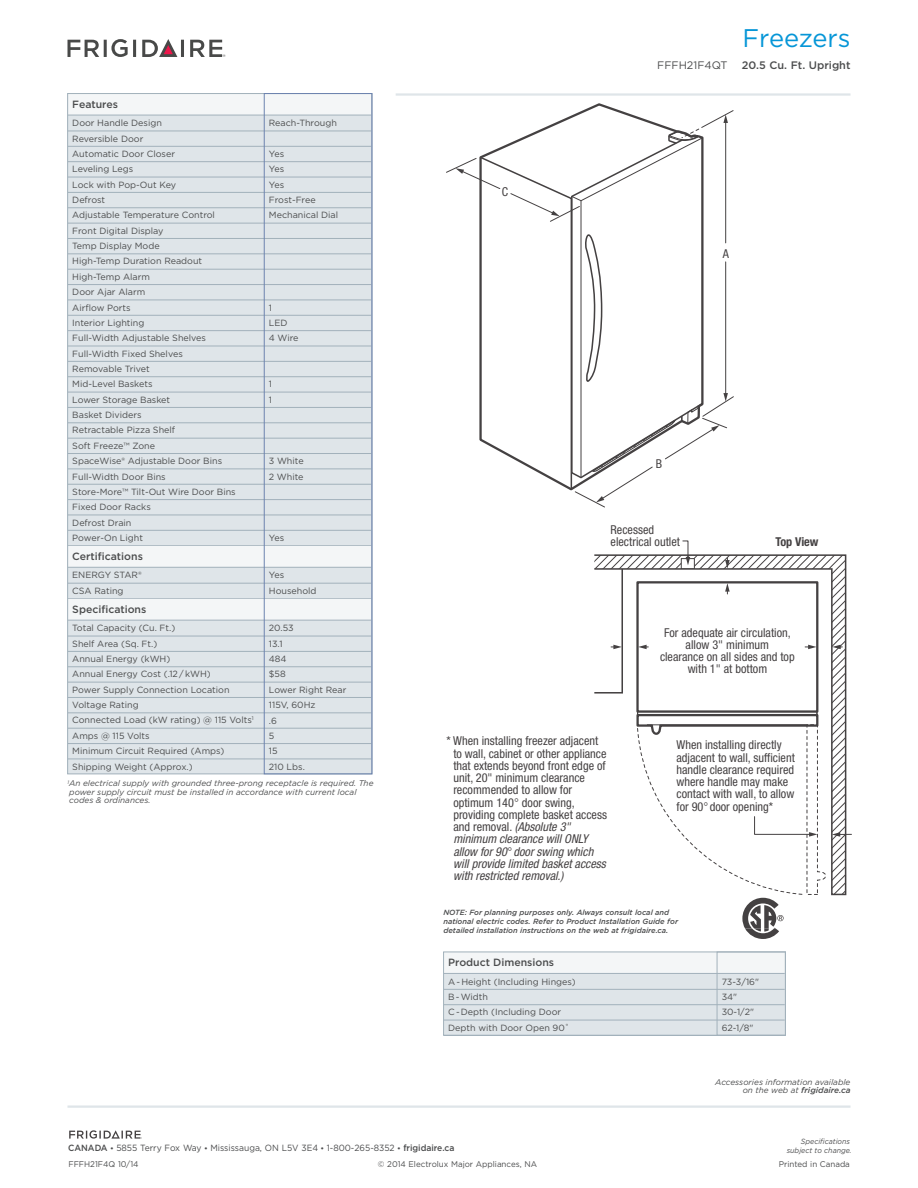
<style>
.page{position:relative;width:918px;height:1188px;background:#fff}
.page>*{position:absolute;margin:0;border:0;box-sizing:border-box;transform-origin:0 0}
.t1{font:25.5px "Gotham";color:#0696d7}
.t2{font:condensed 12.3px/12.3px "Helvetica Neue";color:#231f20}
.t3{font:700 condensed 12.3px "Helvetica Neue";color:#231f20}
.t4{font:500 10.8px "Gotham";color:#4b4c4d}
.t5{font:10.8px "Gotham";color:#4b4c4d}
.t6{font:500 10.5px "Gotham";color:#4b4c4d}
.t7{font:9px/15.3px "Gotham";color:#4b4c4d}
.t8{font:9px "Gotham";color:#4b4c4d;scale:.95 1}
.t9{font:italic 8.25px/8.2px "Gotham";color:#4b4c4d;text-align:right}
.t10{font:8.25px "Gotham";color:#4b4c4d}
.t11{font:italic 500 7.5px/9px "Gotham";color:#4b4c4d}
.t12{font:italic 7.5px/9px "Gotham";color:#4b4c4d;text-align:right;scale:.95 1}
.s1{font-style:italic}
.s2{font-weight:500}
.s3{font-weight:500;font-size:7.5px}
</style>
<div class="page">
<hr style="left:68px;top:1106px;width:782px;height:2px;background:#dfe5e9">
<hr style="left:396px;top:93px;width:455px;height:3px;background:#dfe5e9">
<svg style="left:68px;top:39px;width:68px;height:18px"></svg>
<svg style="left:142px;top:39px;width:42px;height:18px"></svg>
<svg style="left:190px;top:40px;width:35px;height:17px"></svg>
<svg style="left:69px;top:1130px;width:73px;height:9px"></svg>
<div style="left:68px;top:94px;width:304px;height:680px;background:#dfe5e9"></div>
<div style="left:68px;top:94px;width:303px;height:21px;background:#f4f6f7"></div>
<hr style="left:68px;top:115px;width:303px;height:1px;background:#a2b1bb">
<hr style="left:68px;top:131px;width:303px;height:1px;background:#a2b1bb">
<hr style="left:68px;top:146px;width:303px;height:1px;background:#a2b1bb">
<hr style="left:68px;top:161px;width:303px;height:1px;background:#a2b1bb">
<hr style="left:68px;top:177px;width:303px;height:1px;background:#a2b1bb">
<hr style="left:68px;top:192px;width:303px;height:1px;background:#a2b1bb">
<hr style="left:68px;top:208px;width:303px;height:1px;background:#a2b1bb">
<hr style="left:68px;top:223px;width:303px;height:1px;background:#a2b1bb">
<hr style="left:68px;top:238px;width:303px;height:1px;background:#a2b1bb">
<hr style="left:68px;top:254px;width:303px;height:1px;background:#a2b1bb">
<hr style="left:68px;top:269px;width:303px;height:1px;background:#a2b1bb">
<hr style="left:68px;top:284px;width:303px;height:1px;background:#a2b1bb">
<hr style="left:68px;top:300px;width:303px;height:1px;background:#a2b1bb">
<hr style="left:68px;top:315px;width:303px;height:1px;background:#a2b1bb">
<hr style="left:68px;top:330px;width:303px;height:1px;background:#a2b1bb">
<hr style="left:68px;top:346px;width:303px;height:1px;background:#a2b1bb">
<hr style="left:68px;top:361px;width:303px;height:1px;background:#a2b1bb">
<hr style="left:68px;top:376px;width:303px;height:1px;background:#a2b1bb">
<hr style="left:68px;top:392px;width:303px;height:1px;background:#a2b1bb">
<hr style="left:68px;top:407px;width:303px;height:1px;background:#a2b1bb">
<hr style="left:68px;top:423px;width:303px;height:1px;background:#a2b1bb">
<hr style="left:68px;top:438px;width:303px;height:1px;background:#a2b1bb">
<hr style="left:68px;top:453px;width:303px;height:1px;background:#a2b1bb">
<hr style="left:68px;top:469px;width:303px;height:1px;background:#a2b1bb">
<hr style="left:68px;top:484px;width:303px;height:1px;background:#a2b1bb">
<hr style="left:68px;top:499px;width:303px;height:1px;background:#a2b1bb">
<hr style="left:68px;top:515px;width:303px;height:1px;background:#a2b1bb">
<hr style="left:68px;top:530px;width:303px;height:1px;background:#a2b1bb">
<hr style="left:68px;top:545px;width:303px;height:1px;background:#a2b1bb">
<div style="left:68px;top:546px;width:303px;height:21px;background:#f4f6f7"></div>
<hr style="left:68px;top:567px;width:303px;height:1px;background:#a2b1bb">
<hr style="left:68px;top:583px;width:303px;height:1px;background:#a2b1bb">
<hr style="left:68px;top:598px;width:303px;height:1px;background:#a2b1bb">
<div style="left:68px;top:599px;width:303px;height:21px;background:#f4f6f7"></div>
<hr style="left:68px;top:620px;width:303px;height:1px;background:#a2b1bb">
<hr style="left:68px;top:636px;width:303px;height:1px;background:#a2b1bb">
<hr style="left:68px;top:651px;width:303px;height:1px;background:#a2b1bb">
<hr style="left:68px;top:667px;width:303px;height:1px;background:#a2b1bb">
<hr style="left:68px;top:682px;width:303px;height:1px;background:#a2b1bb">
<hr style="left:68px;top:697px;width:303px;height:1px;background:#a2b1bb">
<hr style="left:68px;top:713px;width:303px;height:1px;background:#a2b1bb">
<hr style="left:68px;top:728px;width:303px;height:1px;background:#a2b1bb">
<hr style="left:68px;top:743px;width:303px;height:1px;background:#a2b1bb">
<hr style="left:68px;top:759px;width:303px;height:1px;background:#a2b1bb">
<div style="left:264px;top:93px;width:108px;height:681px;border:1px solid #6c83af"></div>
<svg style="left:446px;top:115px;width:288px;height:388px"></svg>
<svg style="left:594px;top:554px;width:253px;height:342px"></svg>
<svg style="left:682px;top:540px;width:8px;height:25px"></svg>
<svg style="left:832px;top:645px;width:10px;height:4px"></svg>
<svg style="left:805px;top:645px;width:12px;height:4px"></svg>
<svg style="left:725px;top:558px;width:5px;height:10px"></svg>
<svg style="left:725px;top:583px;width:5px;height:11px"></svg>
<svg style="left:638px;top:645px;width:10px;height:4px"></svg>
<svg style="left:594px;top:567px;width:30px;height:127px"></svg>
<div style="left:444px;top:952px;width:341px;height:83px;background:#dfe5e9"></div>
<div style="left:444px;top:952px;width:341px;height:21px;background:#f4f6f7"></div>
<hr style="left:444px;top:973px;width:341px;height:1px;background:#a2b1bb">
<hr style="left:444px;top:989px;width:341px;height:1px;background:#a2b1bb">
<hr style="left:444px;top:1004px;width:341px;height:1px;background:#a2b1bb">
<hr style="left:444px;top:1020px;width:341px;height:1px;background:#a2b1bb">
<hr style="left:444px;top:1035px;width:341px;height:1px;background:#a2b1bb">
<div style="left:443px;top:952px;width:343px;height:83px;border:1px solid #a2b1bb"></div>
<div style="left:717px;top:952px;width:69px;height:83px;border:1px solid #a2b1bb"></div>
<svg style="left:635px;top:711px;width:191px;height:228px"></svg>
<h1 class="t1" style="left:743px;top:22px;width:109px">Freezers</h1>
<p class="t6" style="left:72px;top:97px;width:47px">Features</p>
<p class="t7" style="left:72px;top:115px;width:165px">Door Handle Design<br>Reversible Door<br>Automatic Door Closer<br>Leveling Legs<br>Lock with Pop-Out Key<br>Defrost<br>Adjustable Temperature Control<br>Front Digital Display<br>Temp Display Mode<br>High-Temp Duration Readout<br>High-Temp Alarm<br>Door Ajar Alarm<br>Airflow Ports<br>Interior Lighting<br>Full-Width Adjustable Shelves<br>Full-Width Fixed Shelves<br>Removable Trivet<br>Mid-Level Baskets<br>Lower Storage Basket<br>Basket Dividers<br>Retractable Pizza Shelf<br>Soft Freeze™ Zone<br>SpaceWise® Adjustable Door Bins<br>Full-Width Door Bins<br>Store-More™ Tilt-Out Wire Door Bins<br>Fixed Door Racks<br>Defrost Drain<br>Power-On Light</p>
<p class="t6" style="left:72px;top:549px;width:72px">Certifications</p>
<p class="t7" style="left:72px;top:567px;width:71px">ENERGY STAR®<br>CSA Rating</p>
<p class="t6" style="left:72px;top:602px;width:76px">Specifications</p>
<p class="t7" style="left:72px;top:620px;width:183px">Total Capacity (Cu. Ft.)<br>Shelf Area (Sq. Ft.)<br>Annual Energy (kWH)<br>Annual Energy Cost (.12 / kWH)<br>Power Supply Connection Location<br>Voltage Rating<br>Connected Load (kW rating) @ 115 Volts<sup>1<br></sup>Amps @ 115 Volts<br>Minimum Circuit Required (Amps)<br>Shipping Weight (Approx.)</p>
<p class="t7" style="left:269px;top:115px;width:70px">Reach-Through</p>
<p class="t7" style="left:269px;top:146px;width:71px">Yes<br>Yes<br>Yes<br>Frost-Free<br>Mechanical Dial</p>
<p class="t7" style="left:269px;top:300px;width:31px">1<br>LED<br>4 Wire</p>
<p class="t7" style="left:269px;top:376px;width:5px">1<br>1</p>
<p class="t7" style="left:269px;top:453px;width:36px">3 White<br>2 White</p>
<p class="t7" style="left:269px;top:530px;width:17px">Yes</p>
<p class="t7" style="left:269px;top:567px;width:49px">Yes<br>Household</p>
<p class="t7" style="left:269px;top:620px;width:79px">20.53<br>13.1<br>484<br>$58<br>Lower Right Rear<br>115V, 60Hz<br>.6<br>5<br>15<br>210 Lbs.</p>
<p class="t9" style="left:68px;top:779px;width:308px;text-align:left"><sup>1</sup>An electrical supply with grounded three-prong receptacle is required. The power supply circuit must be installed in accordance with current local codes &amp; ordinances.</p>
<h2 class="t2" style="left:502px;top:186px;width:8px">C</h2>
<p class="t5" style="left:657px;top:58px;width:72px">FFFH21F4QT</p>
<p class="t4" style="left:742px;top:58px;width:110px">20.5 Cu. Ft. Upright</p>
<h2 class="t2" style="left:723px;top:247px;width:8px">A</h2>
<h2 class="t2" style="left:656px;top:457px;width:8px">B</h2>
<h2 class="t2" style="left:611px;top:523px;width:71px">Recessed electrical outlet</h2>
<h2 class="t3" style="left:775px;top:534px;width:45px">Top View</h2>
<h2 class="t2" style="left:660px;top:626px;width:136px;text-align:center">For adequate air circulation, allow 3" minimum<br>clearance on all sides and top with 1" at bottom</h2>
<p class="t2" style="left:453px;top:735px;width:155px;text-indent:-7px">* When installing freezer adjacent to wall, cabinet or other appliance that extends beyond front edge of unit, 20" minimum clearance recommended to allow for optimum 140 door swing, providing complete basket access and removal. <span class="s1">(Absolute 3" minimum clearance will ONLY allow for 90 door swing which will provide limited basket access with restricted removal.)</span></p>
<h2 class="t2" style="left:677px;top:739px;width:120px">When installing directly adjacent to wall, sufficient handle clearance required where handle may make contact with wall, to allow for 90 door opening*</h2>
<p class="t11" style="left:443px;top:907px;width:236px">NOTE: For planning purposes only. Always consult local and national electric codes. Refer to Product Installation Guide for detailed installation instructions on the web at frigidaire.ca.</p>
<p class="t6" style="left:448px;top:956px;width:108px">Product Dimensions</p>
<p class="t7" style="left:448px;top:974px;width:129px">A - Height (Including Hinges)<br>B - Width<br>C - Depth (Including Door<br>Depth with Door Open 90˚</p>
<p class="t7" style="left:722px;top:974px;width:39px">73-3/16"<br>34"<br>30-1/2"<br>62-1/8"</p>
<p class="t9" style="left:715px;top:1078px;width:137px">Accessories information available on the web at <span class="s2">frigidaire.ca</span></p>
<p class="t8" style="left:68px;top:1142px;width:408px"><span class="s2">CANADA</span> <span class="s3">•</span> 5855 Terry Fox Way <span class="s3">•</span> Mississauga, ON L5V 3E4 <span class="s3">•</span> 1-800-265-8352 <span class="s3">•</span> <span class="s2">frigidaire.ca</span></p>
<p class="t12" style="left:787px;top:1136px;width:70px">Specifications subject to change.</p>
<p class="t10" style="left:68px;top:1159px;width:72px">FFFH21F4Q 10/14</p>
<p class="t10" style="left:378px;top:1159px;width:161px">© 2014 Electrolux Major Appliances, NA</p>
<p class="t10" style="left:779px;top:1159px;width:73px">Printed in Canada</p>
</div>
